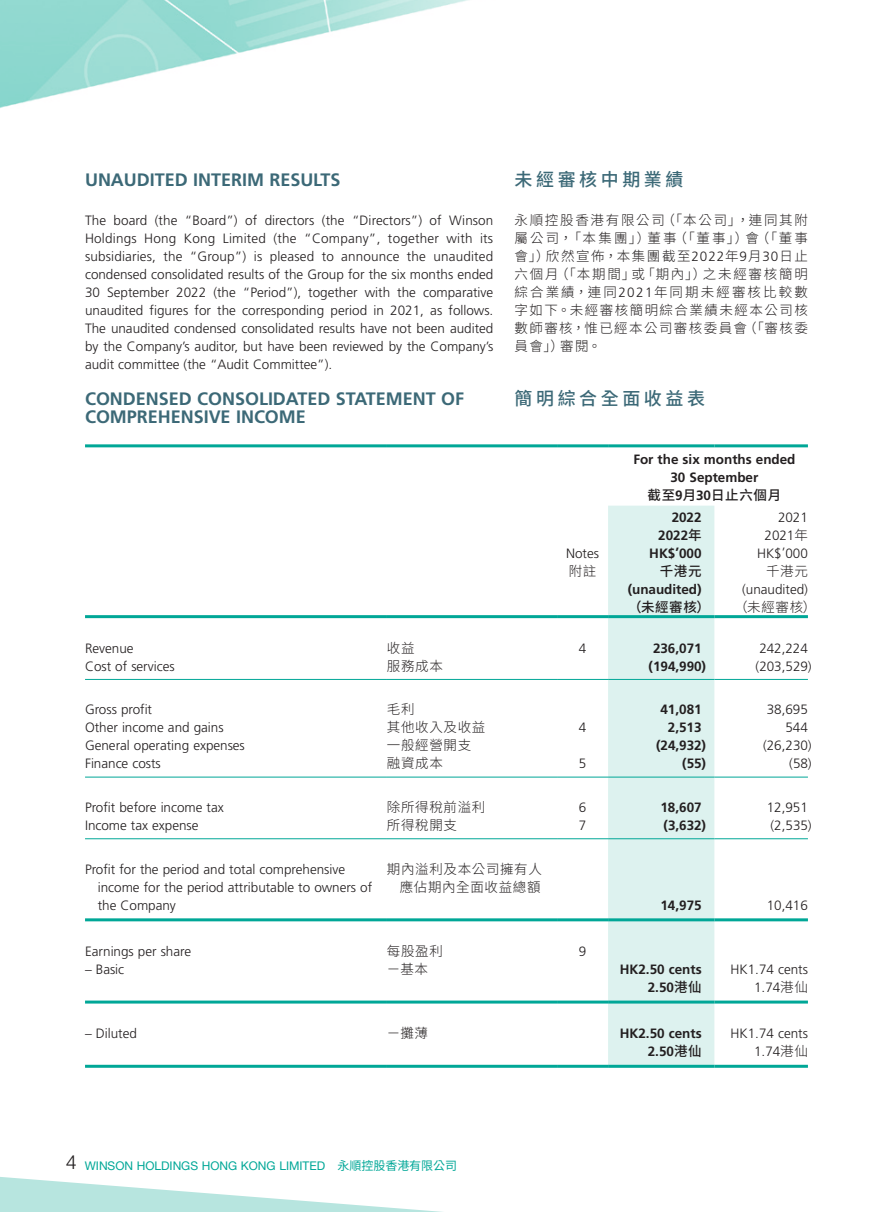
<style>
.page{position:relative;width:893px;height:1212px;background:#fff}
.page>*{position:absolute;margin:0;border:0;box-sizing:border-box;transform-origin:0 0}
.Heading_1{font:700 18px/18px "Frutiger LT Std";color:#3c6977}
.C_Heading_1{font:500 18px "Source Han Sans TC";letter-spacing:.2em;color:#3c6977}
.Body_Text{font:300 13.5px/18px "Frutiger LT Std";color:#231f20;text-align:justify}
.C_Body_Text{font:300 13.5px/18px "Source Han Sans TC";letter-spacing:.11em;color:#231f20;text-align:justify}
.Body_Text-2{font:700 13.5px "Frutiger LT Std";color:#231f20}
.Body_Text-3{font:300 13.5px/18px "Source Han Sans TC";letter-spacing:.05em;color:#231f20;text-align:right}
.Body_Text-4{font:500 13.5px "Source Han Sans TC";letter-spacing:.05em;color:#231f20}
.t1{font:12px "Helvetica Neue LT Std";color:#00a797}
.s1{font-family:"Frutiger LT Std"}
.s2{font-family:"Frutiger LT Std";font-weight:700}
.s3{font-family:"Source Han Sans TC";font-weight:500}
.s4{font-family:"Source Han Sans TC"}
.s5{font-family:"Helvetica LT Std";font-weight:300;font-size:19.5px;color:#231f20}
</style>
<div class="page">
<img style="left:0;top:0;width:808px;height:1065px">
<svg style="left:0;top:1177px;width:443px;height:35px"></svg>
<div style="left:608px;top:506px;width:106px;height:559px;background:#ddf2ef"></div>
<hr style="left:85px;top:444px;width:302px;height:3px;background:#00a797">
<hr style="left:387px;top:444px;width:170px;height:3px;background:#00a797">
<hr style="left:557px;top:444px;width:51px;height:3px;background:#00a797">
<hr style="left:608px;top:444px;width:106px;height:3px;background:#00a797">
<hr style="left:714px;top:444px;width:94px;height:3px;background:#00a797">
<hr style="left:85px;top:615px;width:302px;height:3px;background:#00a797">
<hr style="left:387px;top:615px;width:170px;height:3px;background:#00a797">
<hr style="left:557px;top:615px;width:51px;height:3px;background:#00a797">
<hr style="left:608px;top:615px;width:106px;height:3px;background:#00a797">
<hr style="left:714px;top:615px;width:94px;height:3px;background:#00a797">
<hr style="left:85px;top:679px;width:302px;height:1px;background:#00a797">
<hr style="left:387px;top:679px;width:170px;height:1px;background:#00a797">
<hr style="left:557px;top:679px;width:51px;height:1px;background:#00a797">
<hr style="left:608px;top:679px;width:106px;height:1px;background:#00a797">
<hr style="left:714px;top:679px;width:94px;height:1px;background:#00a797">
<hr style="left:85px;top:777px;width:302px;height:1px;background:#00a797">
<hr style="left:387px;top:777px;width:170px;height:1px;background:#00a797">
<hr style="left:557px;top:777px;width:51px;height:1px;background:#00a797">
<hr style="left:608px;top:777px;width:106px;height:1px;background:#00a797">
<hr style="left:714px;top:777px;width:94px;height:1px;background:#00a797">
<hr style="left:85px;top:838px;width:302px;height:1px;background:#00a797">
<hr style="left:387px;top:838px;width:170px;height:1px;background:#00a797">
<hr style="left:557px;top:838px;width:51px;height:1px;background:#00a797">
<hr style="left:608px;top:838px;width:106px;height:1px;background:#00a797">
<hr style="left:714px;top:838px;width:94px;height:1px;background:#00a797">
<hr style="left:85px;top:918px;width:302px;height:3px;background:#00a797">
<hr style="left:387px;top:918px;width:170px;height:3px;background:#00a797">
<hr style="left:557px;top:918px;width:51px;height:3px;background:#00a797">
<hr style="left:608px;top:918px;width:106px;height:3px;background:#00a797">
<hr style="left:714px;top:918px;width:94px;height:3px;background:#00a797">
<hr style="left:85px;top:1000px;width:302px;height:3px;background:#00a797">
<hr style="left:387px;top:1000px;width:170px;height:3px;background:#00a797">
<hr style="left:557px;top:1000px;width:51px;height:3px;background:#00a797">
<hr style="left:608px;top:1000px;width:106px;height:3px;background:#00a797">
<hr style="left:714px;top:1000px;width:94px;height:3px;background:#00a797">
<hr style="left:85px;top:1065px;width:302px;height:3px;background:#00a797">
<hr style="left:387px;top:1065px;width:170px;height:3px;background:#00a797">
<hr style="left:557px;top:1065px;width:51px;height:3px;background:#00a797">
<hr style="left:608px;top:1065px;width:106px;height:3px;background:#00a797">
<hr style="left:714px;top:1065px;width:94px;height:3px;background:#00a797">
<p class="Heading_1" style="left:85px;top:171px;width:257px">UNAUDITED INTERIM RESULTS</p>
<p class="Body_Text" style="left:85px;top:212px;width:410px">The board (the “Board”) of directors (the “Directors”) of Winson Holdings Hong Kong Limited (the “Company”, together with its subsidiaries, the “Group”) is pleased to announce the unaudited condensed consolidated results of the Group for the six months ended 30 September 2022 (the “Period”), together with the comparative unaudited figures for the corresponding period in 2021, as follows.<br>The unaudited condensed consolidated results have not been audited by the Company’s auditor, but have been reviewed by the Company’s audit committee (the “Audit Committee”).</p>
<p class="Heading_1" style="left:85px;top:390px;width:381px">CONDENSED CONSOLIDATED STATEMENT OF<br>COMPREHENSIVE INCOME</p>
<p class="C_Heading_1" style="left:514px;top:169px;width:170px">未經審核中期業績</p>
<p class="C_Body_Text" style="left:514px;top:212px;width:295px">永順控股香港有限公司（「本公司」，連同其附屬公司，「本集團」）董事（「董事」）會（「董事會」）欣然宣佈，本集團截至<span class="s1">2022</span>年<span class="s1">9</span>月<span class="s1">30</span>日止六個月（「本期間」或「期內」）之未經審核簡明綜合業績，連同<span class="s1">2021</span>年同期未經審核比較數字如下。未經審核簡明綜合業績未經本公司核數師審核，惟已經本公司審核委員會（「審核委員會」）審閱。</p>
<p class="C_Heading_1" style="left:514px;top:388px;width:192px">簡明綜合全面收益表</p>
<p class="Body_Text-2" style="left:633px;top:451px;width:164px">For the six months ended</p>
<p class="Body_Text-2" style="left:670px;top:469px;width:89px">30 September</p>
<p class="Body_Text-4" style="left:648px;top:487px;width:135px">截至<span class="s2">9</span>月<span class="s2">30</span>日止六個月</p>
<p class="Body_Text-2" style="left:672px;top:509px;width:31px">2022</p>
<p class="Body_Text" style="left:778px;top:508px;width:31px">2021</p>
<p class="Body_Text-2" style="left:658px;top:527px;width:45px">2022<span class="s3">年</span></p>
<p class="Body_Text" style="left:764px;top:526px;width:45px">2021<span class="s4">年</span></p>
<p class="Body_Text" style="left:566px;top:544px;width:34px">Notes</p>
<p class="Body_Text-2" style="left:649px;top:545px;width:54px">HK$’000</p>
<p class="Body_Text" style="left:757px;top:544px;width:52px">HK$’000</p>
<p class="Body_Text-3" style="left:569px;top:562px;width:29px">附註</p>
<p class="Body_Text-4" style="left:660px;top:563px;width:43px">千港元</p>
<p class="Body_Text-3" style="left:766px;top:562px;width:43px">千港元</p>
<p class="Body_Text-2" style="left:628px;top:581px;width:75px">(unaudited)</p>
<p class="Body_Text" style="left:742px;top:580px;width:67px">(unaudited)</p>
<p class="Body_Text-4" style="left:628px;top:599px;width:83px">（未經審核）</p>
<p class="Body_Text-3" style="left:734px;top:598px;width:83px">（未經審核）</p>
<p class="Body_Text" style="left:85px;top:639px;width:50px">Revenue</p>
<p class="Body_Text-3" style="left:387px;top:639px;width:29px">收益</p>
<p class="Body_Text" style="left:579px;top:639px;width:9px">4</p>
<p class="Body_Text-2" style="left:653px;top:640px;width:50px">236,071</p>
<p class="Body_Text" style="left:759px;top:639px;width:50px">242,224</p>
<p class="Body_Text" style="left:85px;top:657px;width:91px">Cost of services</p>
<p class="Body_Text-3" style="left:387px;top:657px;width:57px">服務成本</p>
<p class="Body_Text-2" style="left:649px;top:658px;width:59px">(194,990)</p>
<p class="Body_Text" style="left:756px;top:657px;width:58px">(203,529)</p>
<p class="Body_Text" style="left:85px;top:701px;width:69px">Gross profit</p>
<p class="Body_Text-3" style="left:387px;top:700px;width:29px">毛利</p>
<p class="Body_Text-2" style="left:660px;top:701px;width:43px">41,081</p>
<p class="Body_Text" style="left:767px;top:701px;width:43px">38,695</p>
<p class="Body_Text" style="left:85px;top:719px;width:140px">Other income and gains</p>
<p class="Body_Text-3" style="left:387px;top:718px;width:100px">其他收入及收益</p>
<p class="Body_Text" style="left:579px;top:719px;width:9px">4</p>
<p class="Body_Text-2" style="left:668px;top:719px;width:35px">2,513</p>
<p class="Body_Text" style="left:785px;top:719px;width:24px">544</p>
<p class="Body_Text" style="left:85px;top:737px;width:161px">General operating expenses</p>
<p class="Body_Text-3" style="left:387px;top:736px;width:86px">一般經營開支</p>
<p class="Body_Text-2" style="left:656px;top:737px;width:52px">(24,932)</p>
<p class="Body_Text" style="left:763px;top:737px;width:50px">(26,230)</p>
<p class="Body_Text" style="left:85px;top:755px;width:77px">Finance costs</p>
<p class="Body_Text-3" style="left:387px;top:754px;width:57px">融資成本</p>
<p class="Body_Text" style="left:579px;top:755px;width:9px">5</p>
<p class="Body_Text-2" style="left:682px;top:755px;width:25px">(55)</p>
<p class="Body_Text" style="left:789px;top:755px;width:24px">(58)</p>
<p class="Body_Text" style="left:85px;top:798px;width:140px">Profit before income tax</p>
<p class="Body_Text-3" style="left:387px;top:798px;width:100px">除所得稅前溢利</p>
<p class="Body_Text" style="left:579px;top:798px;width:9px">6</p>
<p class="Body_Text-2" style="left:660px;top:799px;width:43px">18,607</p>
<p class="Body_Text" style="left:767px;top:798px;width:43px">12,951</p>
<p class="Body_Text" style="left:85px;top:816px;width:115px">Income tax expense</p>
<p class="Body_Text-3" style="left:387px;top:816px;width:72px">所得稅開支</p>
<p class="Body_Text" style="left:579px;top:816px;width:9px">7</p>
<p class="Body_Text-2" style="left:663px;top:817px;width:44px">(3,632)</p>
<p class="Body_Text" style="left:771px;top:816px;width:43px">(2,535)</p>
<p class="Body_Text" style="left:98px;top:860px;width:276px;text-align:left;text-indent:-13px">Profit for the period and total comprehensive income for the period attributable to owners of the Company</p>
<p class="Body_Text-3" style="left:387px;top:860px;width:156px">期內溢利及本公司擁有人應佔期內全面收益總額</p>
<p class="Body_Text-2" style="left:660px;top:897px;width:43px">14,975</p>
<p class="Body_Text" style="left:767px;top:896px;width:43px">10,416</p>
<p class="Body_Text" style="left:85px;top:942px;width:108px">Earnings per share</p>
<p class="Body_Text-3" style="left:387px;top:942px;width:57px">每股盈利</p>
<p class="Body_Text" style="left:579px;top:942px;width:9px">9</p>
<p class="Body_Text" style="left:85px;top:960px;width:41px">– Basic</p>
<p class="Body_Text-3" style="left:387px;top:960px;width:43px">－基本</p>
<p class="Body_Text-2" style="left:620px;top:961px;width:83px">HK2.50 cents</p>
<p class="Body_Text-2" style="left:648px;top:979px;width:55px">2.50<span class="s3">港仙</span></p>
<p class="Body_Text" style="left:85px;top:1024px;width:53px">– Diluted</p>
<p class="Body_Text-3" style="left:387px;top:1024px;width:43px">－攤薄</p>
<p class="Body_Text-2" style="left:620px;top:1025px;width:83px">HK2.50 cents</p>
<p class="Body_Text-2" style="left:648px;top:1043px;width:55px">2.50<span class="s3">港仙</span></p>
<p class="Body_Text" style="left:731px;top:960px;width:79px">HK1.74 cents</p>
<p class="Body_Text" style="left:754px;top:978px;width:55px">1.74<span class="s4">港仙</span></p>
<p class="Body_Text" style="left:731px;top:1024px;width:79px">HK1.74 cents</p>
<p class="Body_Text" style="left:754px;top:1042px;width:55px">1.74<span class="s4">港仙</span></p>
<p class="t1" style="left:66px;top:1158px;width:393px"><span class="s5">4</span> WINSON HOLDINGS HONG KONG LIMITED <span class="s4">永順控股香港有限公司</span></p>
</div>
